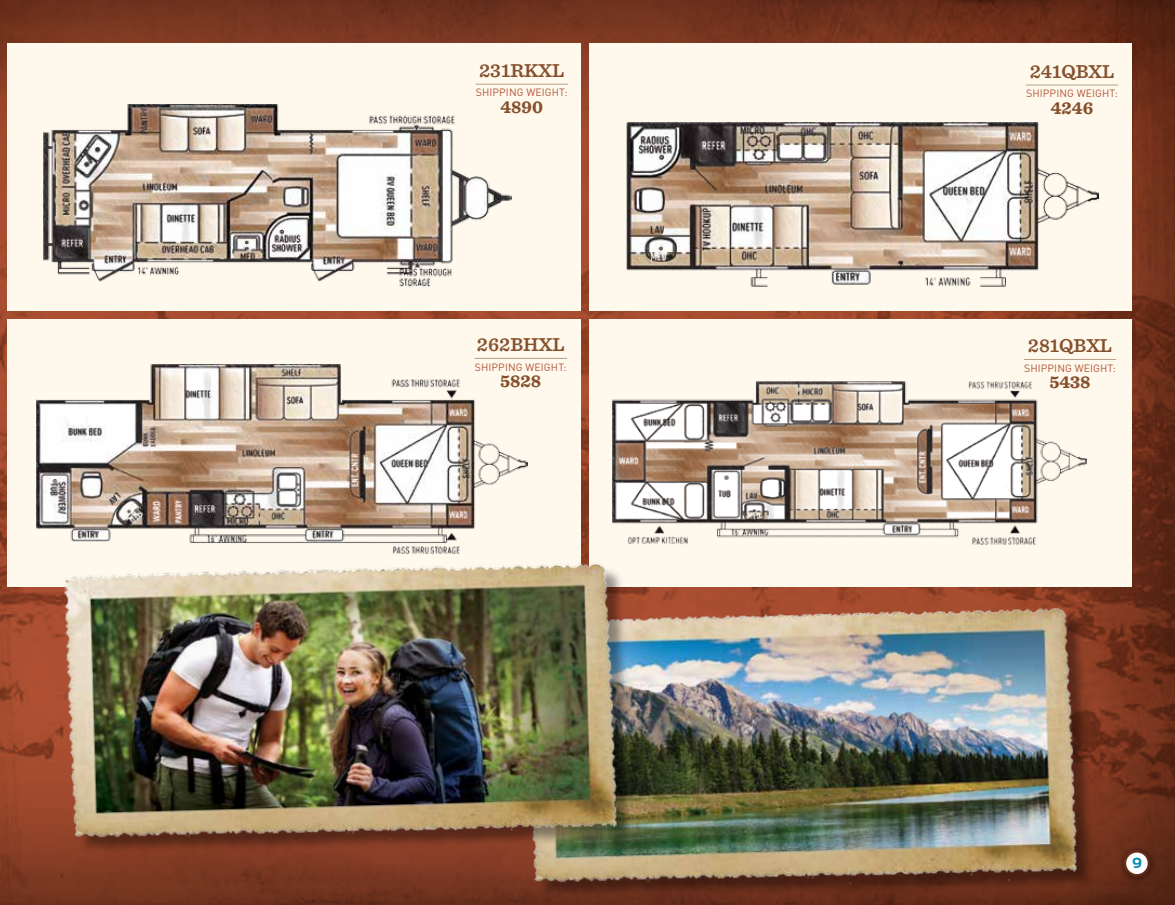
<style>
.page{position:relative;width:1175px;height:905px;background:#fff}
.page>*{position:absolute;margin:0;border:0;box-sizing:border-box;transform-origin:0 0}
.t1{font:600 19.5px "Sentinel";color:#85502c}
.t2{font:700 18px "Sentinel";color:#85502c}
.t3{font:700 13.65px "Antenna";color:#008bac}
.t4{font:10.5px "DINOT";letter-spacing:.01em;color:#b25538}
</style>
<div class="page">
<div style="left:0;top:0;width:1174px;height:904px;background:#000;opacity:.75"></div>
<img style="left:503px;top:586px;width:595px;height:309px">
<div style="left:7px;top:43px;width:573px;height:267px;background:#fff9ed"></div>
<div style="left:589px;top:43px;width:542px;height:267px;background:#fff9ed"></div>
<div style="left:7px;top:319px;width:573px;height:267px;background:#fff9ed"></div>
<div style="left:589px;top:319px;width:542px;height:267px;background:#fff9ed"></div>
<img style="left:37px;top:365px;width:490px;height:176px">
<img style="left:626px;top:122px;width:472px;height:165px">
<hr style="left:475px;top:84px;width:93px;height:1px;background:#ba9e88">
<hr style="left:1025px;top:85px;width:93px;height:1px;background:#ba9e88">
<hr style="left:474px;top:358px;width:93px;height:1px;background:#ba9e88">
<img style="left:612px;top:381px;width:474px;height:164px">
<hr style="left:1023px;top:359px;width:93px;height:1px;background:#ba9e88">
<img style="left:43px;top:541px;width:595px;height:309px">
<img style="left:43px;top:104px;width:468px;height:183px">
<svg style="left:1119px;top:845px;width:35px;height:36px"></svg>
<div style="left:1126px;top:852px;width:21px;height:22px;background:#fff;border-radius:50%"></div>
<h1 class="t1" style="left:479px;top:55px;width:87px">231RKXL</h1>
<p class="t4" style="left:476px;top:86px;width:93px">SHIPPING WEIGHT:</p>
<h2 class="t2" style="left:500px;top:93px;width:44px">4890</h2>
<h1 class="t1" style="left:477px;top:329px;width:89px">262BHXL</h1>
<p class="t4" style="left:475px;top:360px;width:93px">SHIPPING WEIGHT:</p>
<h2 class="t2" style="left:500px;top:367px;width:43px">5828</h2>
<h1 class="t1" style="left:1029px;top:56px;width:86px">241QBXL</h1>
<p class="t4" style="left:1026px;top:87px;width:93px">SHIPPING WEIGHT:</p>
<h2 class="t2" style="left:1050px;top:94px;width:44px">4246</h2>
<h1 class="t1" style="left:1027px;top:330px;width:86px">281QBXL</h1>
<p class="t4" style="left:1024px;top:361px;width:93px">SHIPPING WEIGHT:</p>
<h2 class="t2" style="left:1049px;top:368px;width:43px">5438</h2>
<h3 class="t3" style="left:1132px;top:854px;width:11px">9</h3>
</div>
